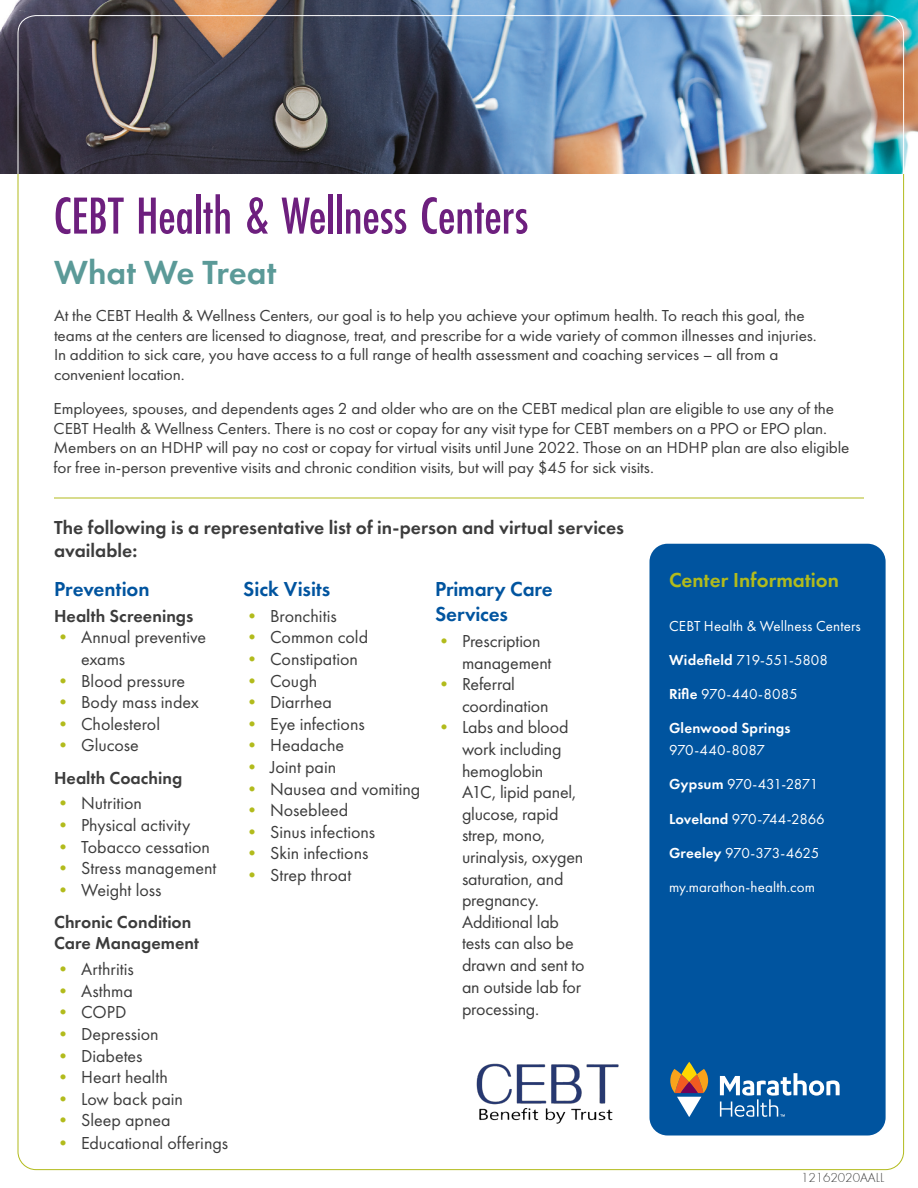
<style>
.page{position:relative;width:918px;height:1188px;background:#fff}
.page>*{position:absolute;margin:0;border:0;box-sizing:border-box;transform-origin:0 0}
.t1{font:500 54px "Futura PT Cond";letter-spacing:-.005em;color:#6d1f7e}
.t2{font:600 34.65px "Futura PT";color:#5b9a98}
.t3{font:600 21px/25.2px "Futura PT";letter-spacing:-.005em;color:#00549f}
.t4{font:600 21px "Futura PT";letter-spacing:.005em;color:#b2bb1c}
.t5{font:600 19.5px/22.5px "Futura PT";color:#3c3c3c}
.t6{font:18px/21.6px "Futura PT";color:#3c3c3c}
.t7{font:600 18px/21.6px "Futura PT";color:#3c3c3c}
.t8{font:16.5px/19.5px "Futura PT";letter-spacing:-.005em;color:#3c3c3c;scale:1.04 1}
.t9{font:15px "Futura PT";letter-spacing:.005em;color:#fff}
.t10{font:15px "Futura PT";letter-spacing:-.025em;color:#fff}
.t11{font:600 15px/22px "Futura PT";letter-spacing:.01em;color:#fff}
.t12{font:15px "Futura PT";letter-spacing:-.02em;color:#fff}
.t13{font:300 13.5px "Futura";color:#3c3c3c}
.s1{color:#b2bb1c}
.s2{font-weight:600}
.s3{font-weight:400}
</style>
<div class="page">
<div style="left:650px;top:544px;width:236px;height:592px;background:#00549f;border-radius:18px"></div>
<img style="left:0;top:0;width:918px;height:173px">
<svg style="left:681px;top:1062px;width:16px;height:20px"></svg>
<svg style="left:670px;top:1069px;width:38px;height:48px"></svg>
<svg style="left:720px;top:1073px;width:120px;height:44px"></svg>
<img style="left:17px;top:15px;width:887px;height:160px">
<hr style="left:54px;top:498px;width:810px;height:1px;background:#b2bb1c">
<img style="left:476px;top:1063px;width:143px;height:61px">
<p class="t1" style="left:54px;top:184px;width:476px">CEBT Health &amp; Wellness Centers</p>
<p class="t2" style="left:54px;top:251px;width:224px">What We Treat</p>
<p class="t8" style="left:54px;top:306px;width:735px">At the CEBT Health &amp; Wellness Centers, our goal is to help you achieve your optimum health. To reach this goal, the teams at the centers are licensed to diagnose, treat, and prescribe for a wide variety of common illnesses and injuries.<br>In addition to sick care, you have access to a full range of health assessment and coaching services – all from a convenient location.</p>
<p class="t8" style="left:54px;top:399px;width:767px">Employees, spouses, and dependents ages 2 and older who are on the CEBT medical plan are eligible to use any of the CEBT Health &amp; Wellness Centers. There is no cost or copay for any visit type for CEBT members on a PPO or EPO plan.<br>Members on an HDHP will pay no cost or copay for virtual visits until June 2022. Those on an HDHP plan are also eligible for free in-person preventive visits and chronic condition visits, but will pay $45 for sick visits.</p>
<p class="t5" style="left:54px;top:516px;width:572px">The following is a representative list of in-person and virtual services available:</p>
<p class="t3" style="left:54px;top:576px;width:97px">Prevention</p>
<p class="t7" style="left:54px;top:605px;width:141px">Health Screenings</p>
<p class="t6" style="left:81px;top:627px;width:127px;text-indent:-27px"><span class="s1">•</span> Annual preventive exams</p>
<p class="t6" style="left:54px;top:670px;width:133px"><span class="s1">•</span> Blood pressure</p>
<p class="t6" style="left:54px;top:691px;width:147px"><span class="s1">•</span> Body mass index</p>
<p class="t6" style="left:54px;top:713px;width:108px"><span class="s1">•</span> Cholesterol</p>
<p class="t6" style="left:54px;top:735px;width:86px"><span class="s1">•</span> Glucose</p>
<p class="t7" style="left:54px;top:767px;width:130px">Health Coaching</p>
<p class="t6" style="left:54px;top:792px;width:89px"><span class="s1">•</span> Nutrition</p>
<p class="t6" style="left:54px;top:814px;width:138px"><span class="s1">•</span> Physical activity</p>
<p class="t6" style="left:54px;top:836px;width:158px"><span class="s1">•</span> Tobacco cessation</p>
<p class="t6" style="left:54px;top:857px;width:164px"><span class="s1">•</span> Stress management</p>
<p class="t6" style="left:54px;top:879px;width:109px"><span class="s1">•</span> Weight loss</p>
<p class="t7" style="left:54px;top:911px;width:147px">Chronic Condition<br>Care Management</p>
<p class="t6" style="left:54px;top:958px;width:81px"><span class="s1">•</span> Arthritis</p>
<p class="t6" style="left:54px;top:980px;width:80px"><span class="s1">•</span> Asthma</p>
<p class="t6" style="left:54px;top:1002px;width:74px"><span class="s1">•</span> COPD</p>
<p class="t6" style="left:54px;top:1023px;width:106px"><span class="s1">•</span> Depression</p>
<p class="t6" style="left:54px;top:1045px;width:90px"><span class="s1">•</span> Diabetes</p>
<p class="t6" style="left:54px;top:1066px;width:115px"><span class="s1">•</span> Heart health</p>
<p class="t6" style="left:54px;top:1088px;width:130px"><span class="s1">•</span> Low back pain</p>
<p class="t6" style="left:54px;top:1110px;width:118px"><span class="s1">•</span> Sleep apnea</p>
<p class="t6" style="left:54px;top:1132px;width:176px"><span class="s1">•</span> Educational offerings</p>
<p class="t3" style="left:243px;top:576px;width:89px">Sick Visits</p>
<p class="t6" style="left:243px;top:605px;width:95px"><span class="s1">•</span> Bronchitis</p>
<p class="t6" style="left:243px;top:627px;width:127px"><span class="s1">•</span> Common cold</p>
<p class="t6" style="left:243px;top:648px;width:117px"><span class="s1">•</span> Constipation</p>
<p class="t6" style="left:243px;top:670px;width:76px"><span class="s1">•</span> Cough</p>
<p class="t6" style="left:243px;top:691px;width:91px"><span class="s1">•</span> Diarrhea</p>
<p class="t6" style="left:243px;top:713px;width:123px"><span class="s1">•</span> Eye infections</p>
<p class="t6" style="left:243px;top:735px;width:103px"><span class="s1">•</span> Headache</p>
<p class="t6" style="left:243px;top:756px;width:95px"><span class="s1">•</span> Joint pain</p>
<p class="t6" style="left:243px;top:778px;width:179px"><span class="s1">•</span> Nausea and vomiting</p>
<p class="t6" style="left:243px;top:799px;width:107px"><span class="s1">•</span> Nosebleed</p>
<p class="t6" style="left:243px;top:821px;width:134px"><span class="s1">•</span> Sinus infections</p>
<p class="t6" style="left:243px;top:843px;width:127px"><span class="s1">•</span> Skin infections</p>
<p class="t6" style="left:243px;top:864px;width:110px"><span class="s1">•</span> Strep throat</p>
<p class="t3" style="left:435px;top:576px;width:119px">Primary Care<br>Services</p>
<p class="t6" style="left:462px;top:630px;width:91px;text-indent:-27px"><span class="s1">•</span> Prescription management</p>
<p class="t6" style="left:462px;top:673px;width:88px;text-indent:-27px"><span class="s1">•</span> Referral coordination</p>
<p class="t6" style="left:462px;top:717px;width:124px;text-indent:-27px"><span class="s1">•</span> Labs and blood work including hemoglobin<br>A1C, lipid panel, glucose, rapid strep, mono, urinalysis, oxygen saturation, and pregnancy.<br>Additional lab tests can also be drawn and sent to an outside lab for processing.</p>
<p class="t4" style="left:669px;top:567px;width:172px">Center Information</p>
<p class="t9" style="left:669px;top:617px;width:193px">CEBT Health &amp; Wellness Centers</p>
<p class="t12" style="left:669px;top:651px;width:161px"><span class="s2">Widefield</span> 719-551-5808</p>
<p class="t9" style="left:669px;top:685px;width:130px"><span class="s2">Rifle</span> 970-440-8085</p>
<p class="t11" style="left:669px;top:717px;width:123px">Glenwood Springs<br><span class="s3">970-440-8087</span></p>
<p class="t10" style="left:669px;top:776px;width:151px"><span class="s2">Gypsum</span> 970-431-2871</p>
<p class="t10" style="left:669px;top:810px;width:157px"><span class="s2">Loveland</span> 970-744-2866</p>
<p class="t10" style="left:669px;top:844px;width:152px"><span class="s2">Greeley</span> 970-373-4625</p>
<p class="t9" style="left:669px;top:878px;width:148px">my.marathon-health.com</p>
<p class="t13" style="left:801px;top:1170px;width:85px">12162020AALL</p>
</div>
